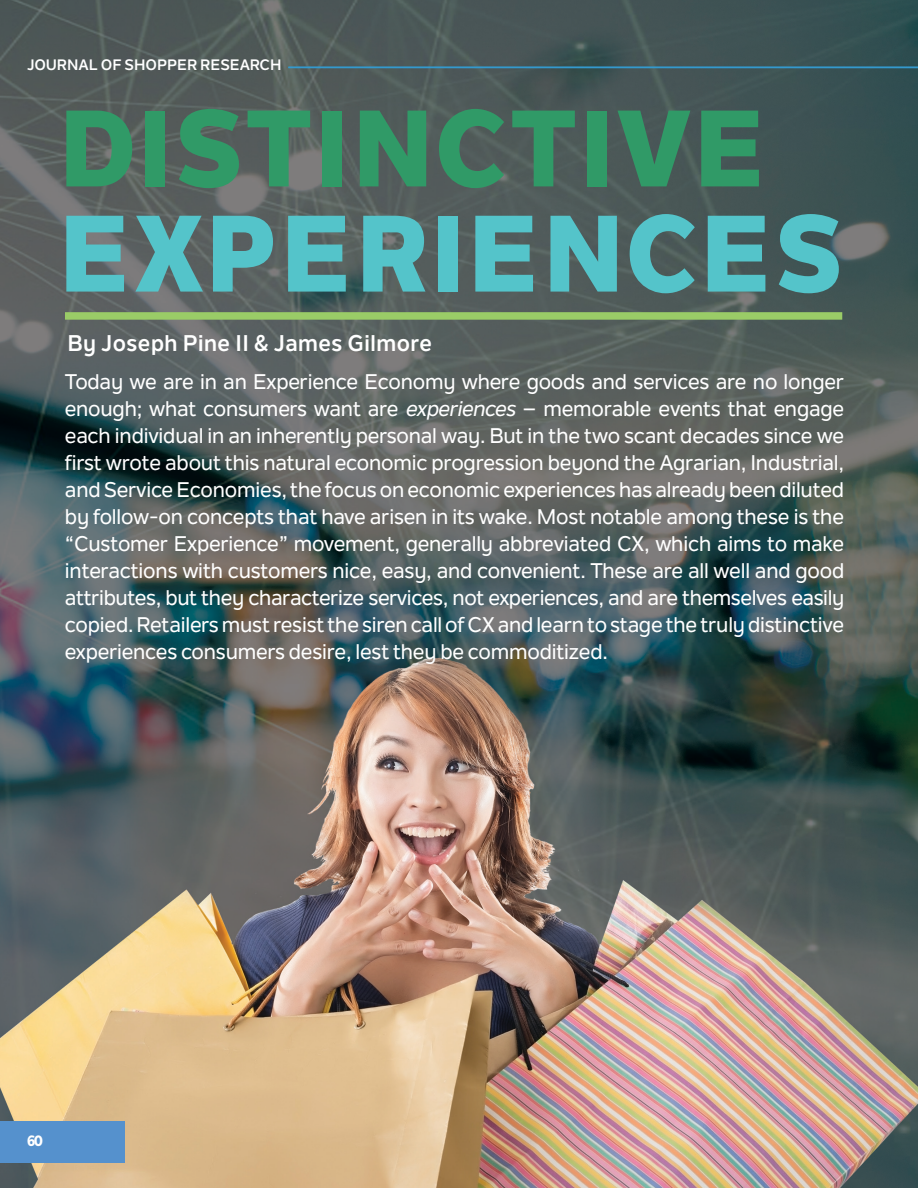
<style>
.page{position:relative;width:918px;height:1188px;background:#fff}
.page>*{position:absolute;margin:0;border:0;box-sizing:border-box;transform-origin:0 0}
.t1{font:800 107.4px/105.1px "Nolan Next";letter-spacing:.02em;color:#309a67}
.t2{font:700 22.5px "Nolan Next";letter-spacing:.02em;color:#fff}
.t3{font:500 21px/27px "Nolan Next";letter-spacing:-.01em;color:#fff;text-align:justify}
.t4{font:700 15px "Nolan Next";color:#fff}
.t5{font:800 15px "Nolan Next";color:#fff}
.s1{color:#54c4ca}
.s2{font-style:italic}
</style>
<div class="page">
<img style="left:0;top:0;width:917px;height:1188px">
<div style="left:65px;top:312px;width:777px;height:8px;background:#9acc67"></div>
<hr style="left:288px;top:67px;width:630px;height:1px;background:#3499cd">
<div style="left:0;top:1121px;width:125px;height:41px;background:#5591cd"></div>
<p class="t4" style="left:27px;top:55px;width:256px">JOURNAL OF SHOPPER RESEARCH</p>
<p class="t1" style="left:58px;top:95px;width:786px">DISTINCTIVE<br><span class="s1">EXPERIENCES</span></p>
<p class="t2" style="left:68px;top:329px;width:366px">By Joseph Pine II &amp; James Gilmore</p>
<p class="t3" style="left:65px;top:368px;width:781px">Today we are in an Experience Economy where goods and services are no longer enough; what consumers want are <span class="s2">experiences</span> – memorable events that engage each individual in an inherently personal way. But in the two scant decades since we first wrote about this natural economic progression beyond the Agrarian, Industrial, and Service Economies, the focus on economic experiences has already been diluted by follow-on concepts that have arisen in its wake. Most notable among these is the “Customer Experience” movement, generally abbreviated CX, which aims to make interactions with customers nice, easy, and convenient. These are all well and good attributes, but they characterize services, not experiences, and are themselves easily copied. Retailers must resist the siren call of CX and learn to stage the truly distinctive experiences consumers desire, lest they be commoditized.</p>
<p class="t5" style="left:27px;top:1131px;width:18px">60</p>
</div>
